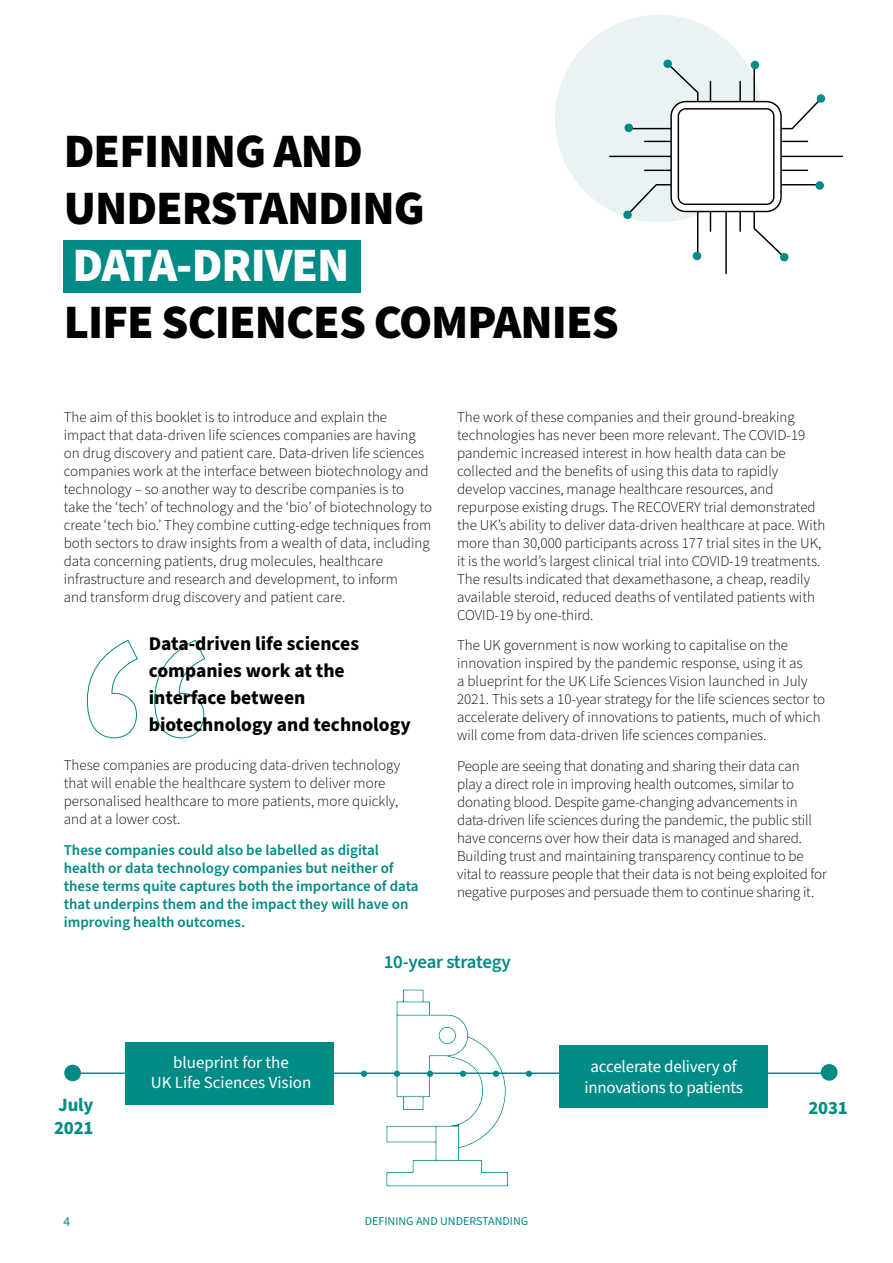
<style>
.page{position:relative;width:893px;height:1263px;background:#fff}
.page>*{position:absolute;margin:0;border:0;box-sizing:border-box;transform-origin:0 0}
.t1{font:900 48px/57px "Source Sans Pro";letter-spacing:-.02em;color:#000}
.t2{font:900 48px "Source Sans Pro";letter-spacing:-.02em;color:#fff}
.t3{font:700 19.5px/27px "Source Sans Pro";color:#000}
.t4{font:600 18.75px "Source Sans Pro";letter-spacing:-.02em;color:#008b86}
.t5{font:700 18.75px/22.6px "Source Sans Pro";letter-spacing:-.01em;color:#008b86}
.t6{font:16.95px/20.2px "Source Sans Pro";letter-spacing:-.01em;color:#fff;text-align:center}
.t7{font:300 15px/18px "Source Sans Pro";color:#000}
.t8{font:600 15px/18px "Source Sans Pro";color:#008b86}
.t9{font:13.5px "Source Sans Pro";color:#008b86}
.t10{font:12px "Source Sans Pro";color:#008b86}
</style>
<div class="page">
<svg style="left:386px;top:989px;width:123px;height:198px"></svg>
<div style="left:555px;top:15px;width:207px;height:207px;background:#eaf3f3;border-radius:50%"></div>
<div style="left:559px;top:1045px;width:209px;height:63px;background:#008b86"></div>
<div style="left:125px;top:1042px;width:209px;height:63px;background:#008b86"></div>
<div style="left:64px;top:240px;width:297px;height:52px;background:#008b86"></div>
<hr style="left:79px;top:1072px;width:750px;height:2px;background:#008b86">
<div style="left:821px;top:1064px;width:17px;height:17px;background:#008b86;border-radius:50%"></div>
<div style="left:64px;top:1065px;width:17px;height:16px;background:#008b86;border-radius:50%"></div>
<div style="left:361px;top:1070px;width:6px;height:7px;background:#008b86;border-radius:50%"></div>
<div style="left:394px;top:1070px;width:6px;height:7px;background:#008b86;border-radius:50%"></div>
<div style="left:493px;top:1070px;width:6px;height:7px;background:#008b86;border-radius:50%"></div>
<div style="left:427px;top:1070px;width:6px;height:7px;background:#008b86;border-radius:50%"></div>
<div style="left:460px;top:1070px;width:6px;height:7px;background:#008b86;border-radius:50%"></div>
<div style="left:526px;top:1070px;width:6px;height:7px;background:#008b86;border-radius:50%"></div>
<hr style="left:725px;top:177px;width:2px;height:97px;background:#000">
<hr style="left:610px;top:156px;width:232px;height:1px;background:#000">
<svg style="left:623px;top:59px;width:203px;height:203px"></svg>
<div style="left:671px;top:102px;width:110px;height:109px;background:#fff;border-radius:15px"></div>
<div style="left:670px;top:101px;width:112px;height:111px;border:1px solid #000;border-radius:15px"></div>
<div style="left:678px;top:108px;width:96px;height:97px;border:1px solid #000;border-radius:7px"></div>
<svg style="left:87px;top:640px;width:118px;height:98px"></svg>
<h1 class="t1" style="left:64px;top:123px;width:362px">DEFINING AND<br>UNDERSTANDING</h1>
<h1 class="t2" style="left:72px;top:232px;width:279px">DATA-DRIVEN</h1>
<h1 class="t1" style="left:64px;top:294px;width:556px">LIFE SCIENCES COMPANIES</h1>
<p class="t7" style="left:64px;top:408px;width:370px">The aim of this booklet is to introduce and explain the impact that data-driven life sciences companies are having on drug discovery and patient care. Data-driven life sciences companies work at the interface between biotechnology and technology – so another way to describe companies is to take the ‘tech’ of technology and the ‘bio’ of biotechnology to create ‘tech bio.’ They combine cutting-edge techniques from both sectors to draw insights from a wealth of data, including data concerning patients, drug molecules, healthcare infrastructure and research and development, to inform<br>and transform drug discovery and patient care.</p>
<h2 class="t3" style="left:149px;top:630px;width:263px">Data-driven life sciences companies work at the interface between biotechnology and technology</h2>
<p class="t7" style="left:64px;top:757px;width:338px">These companies are producing data-driven technology that will enable the healthcare system to deliver more personalised healthcare to more patients, more quickly, and at a lower cost.</p>
<p class="t8" style="left:64px;top:841px;width:356px">These companies could also be labelled as digital health or data technology companies but neither of these terms quite captures both the importance of data that underpins them and the impact they will have on improving health outcomes.</p>
<p class="t7" style="left:457px;top:408px;width:370px">The work of these companies and their ground-breaking technologies has never been more relevant. The COVID-19 pandemic increased interest in how health data can be collected and the benefits of using this data to rapidly develop vaccines, manage healthcare resources, and repurpose existing drugs. The RECOVERY trial demonstrated the UK’s ability to deliver data-driven healthcare at pace. With more than 30,000 participants across 177 trial sites in the UK, it is the world’s largest clinical trial into COVID-19 treatments.<br>The results indicated that dexamethasone, a cheap, readily available steroid, reduced deaths of ventilated patients with COVID-19 by one-third.</p>
<p class="t7" style="left:457px;top:637px;width:370px">The UK government is now working to capitalise on the innovation inspired by the pandemic response, using it as<br>a blueprint for the UK Life Sciences Vision launched in July 2021. This sets a 10-year strategy for the life sciences sector to accelerate delivery of innovations to patients, much of which will come from data-driven life sciences companies.</p>
<p class="t7" style="left:457px;top:758px;width:371px">People are seeing that donating and sharing their data can play a direct role in improving health outcomes, similar to donating blood. Despite game-changing advancements in data-driven life sciences during the pandemic, the public still have concerns over how their data is managed and shared.<br>Building trust and maintaining transparency continue to be vital to reassure people that their data is not being exploited for negative purposes and persuade them to continue sharing it.</p>
<p class="t4" style="left:384px;top:949px;width:129px">10-year strategy</p>
<p class="t6" style="left:151px;top:1053px;width:162px">blueprint for the<br>UK Life Sciences Vision</p>
<p class="t6" style="left:584px;top:1057px;width:160px">accelerate delivery of innovations to patients</p>
<p class="t5" style="left:54px;top:1094px;width:41px">July<br>2021</p>
<p class="t5" style="left:808px;top:1097px;width:41px">2031</p>
<p class="t9" style="left:64px;top:1212px;width:8px">4</p>
<p class="t10" style="left:365px;top:1213px;width:165px">DEFINING AND UNDERSTANDING</p>
</div>
